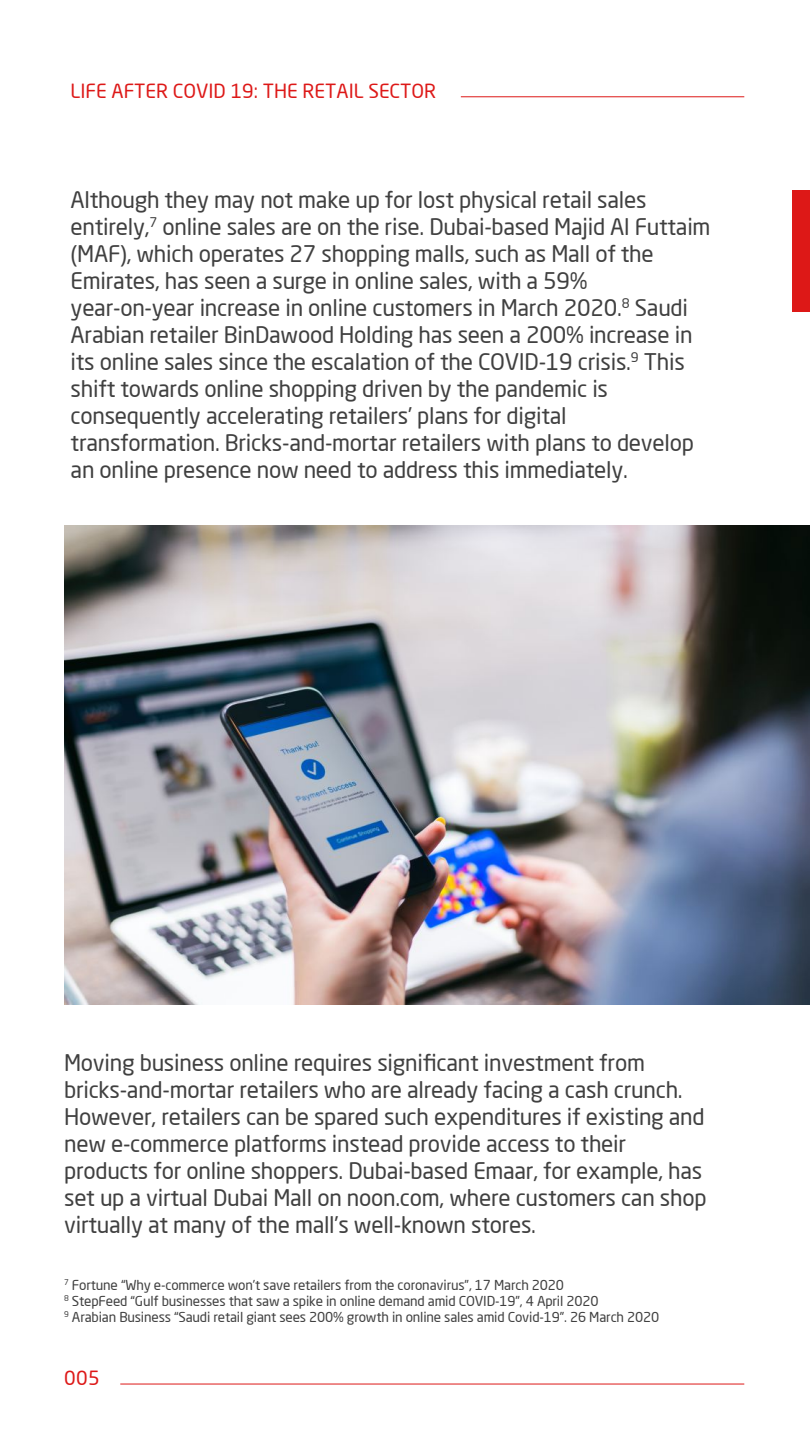
<style>
.page{position:relative;width:810px;height:1440px;background:#fff}
.page>*{position:absolute;margin:0;border:0;box-sizing:border-box;transform-origin:0 0}
.t1{font:22.5px/27px "Neo Sans Arabic";letter-spacing:-.01em;color:#404040}
.t2{font:19.2px "Neo Sans Arabic";color:#dd1817}
.t3{font:13.5px/16.2px "Neo Sans Arabic";letter-spacing:-.01em;color:#404040}
</style>
<div class="page">
<hr style="left:120px;top:1384px;width:624px;height:1px;background:#dd1817">
<div style="left:793px;top:191px;width:17px;height:121px;background:#dd1817"></div>
<hr style="left:461px;top:96px;width:283px;height:1px;background:#dd1817">
<img style="left:65px;top:526px;width:745px;height:479px">
<p class="t2" style="left:71px;top:76px;width:367px">LIFE AFTER COVID 19: THE RETAIL SECTOR</p>
<p class="t1" style="left:71px;top:186px;width:642px">Although they may not make up for lost physical retail sales entirely,<sup>7</sup> online sales are on the rise. Dubai-based Majid Al Futtaim (MAF), which operates 27 shopping malls, such as Mall of the Emirates, has seen a surge in online sales, with a 59% year-on-year increase in online customers in March 2020.<sup>8</sup> Saudi Arabian retailer BinDawood Holding has seen a 200% increase in its online sales since the escalation of the COVID-19 crisis.<sup>9</sup> This shift towards online shopping driven by the pandemic is consequently accelerating retailers’ plans for digital transformation. Bricks-and-mortar retailers with plans to develop an online presence now need to address this immediately.</p>
<p class="t1" style="left:64px;top:1049px;width:644px">Moving business online requires significant investment from bricks-and-mortar retailers who are already facing a cash crunch.<br>However, retailers can be spared such expenditures if existing and new e-commerce platforms instead provide access to their products for online shoppers. Dubai-based Emaar, for example, has set up a virtual Dubai Mall on noon.com, where customers can shop virtually at many of the mall’s well-known stores.</p>
<p class="t3" style="left:64px;top:1277px;width:597px"><sup>7</sup> Fortune “Why e-commerce won’t save retailers from the coronavirus”, 17 March 2020<br><sup>8</sup> StepFeed “Gulf businesses that saw a spike in online demand amid COVID-19”, 4 April 2020<br><sup>9</sup> Arabian Business “Saudi retail giant sees 200% growth in online sales amid Covid-19”. 26 March 2020</p>
<p class="t2" style="left:64px;top:1364px;width:37px">005</p>
</div>
